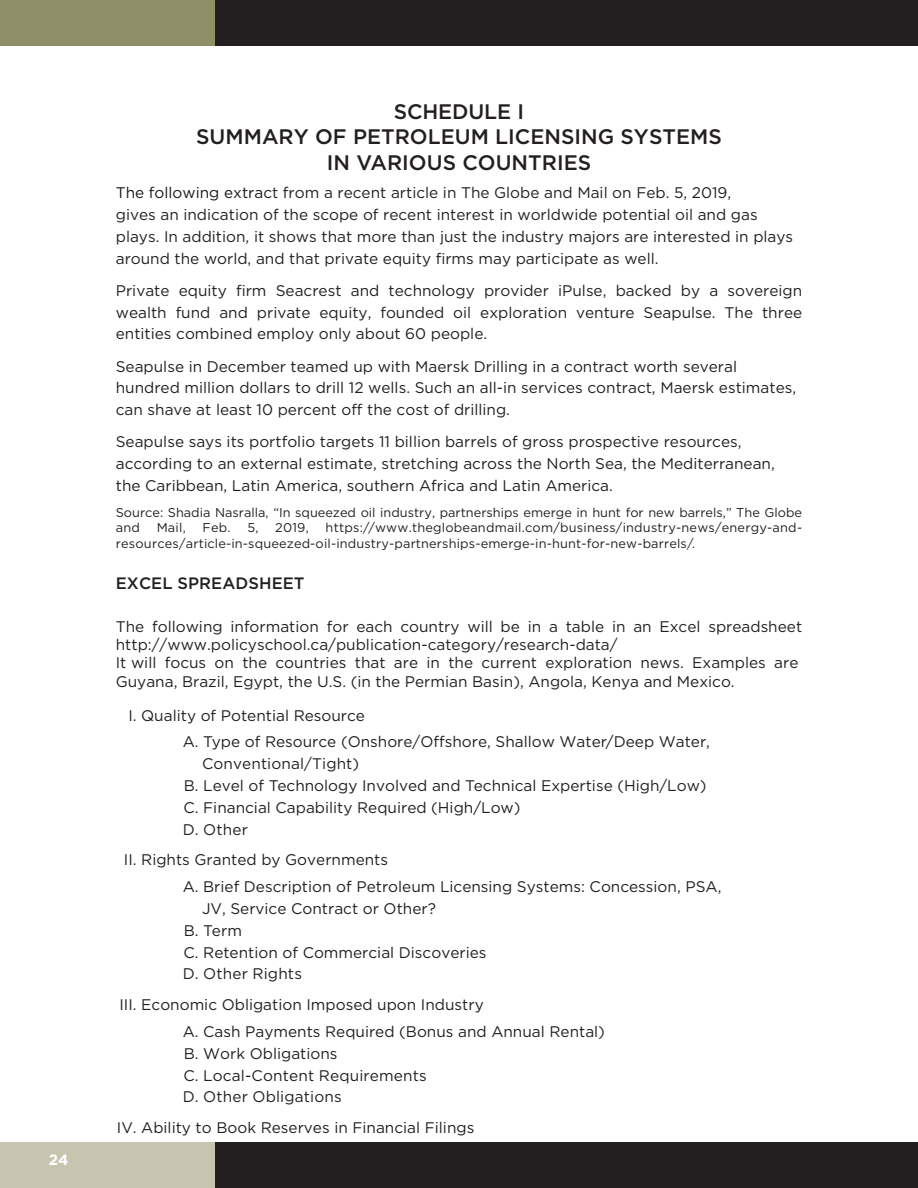
<style>
.page{position:relative;width:918px;height:1188px;background:#fff}
.page>*{position:absolute;margin:0;border:0;box-sizing:border-box;transform-origin:0 0}
.Body{font:500 21px/25.2px "Gotham";color:#231f20;text-align:center}
.Body-2{font:500 16.5px "Gotham";letter-spacing:.005em;color:#231f20}
.Body-3{font:15.3px/21.9px "Gotham";color:#231f20}
.t1{font:700 15px "Gotham";color:#fff}
.Body-4{font:12.75px/15.3px "Gotham";letter-spacing:.01em;color:#231f20}
.s1{color:#191919}
</style>
<div class="page">
<div style="left:0;top:1143px;width:215px;height:45px;background:#c7c5af"></div>
<div style="left:0;top:0;width:215px;height:45px;background:#8e8f66"></div>
<div style="left:215px;top:1143px;width:703px;height:45px;background:#231f20"></div>
<div style="left:215px;top:0;width:703px;height:45px;background:#231f20"></div>
<p class="t1" style="left:49px;top:1150px;width:21px">24</p>
<p class="Body" style="left:196px;top:99px;width:527px">SCHEDULE I<br>SUMMARY OF PETROLEUM LICENSING SYSTEMS<br>IN VARIOUS COUNTRIES</p>
<p class="Body-3" style="left:116px;top:182px;width:679px"><span class="s1">The following extrac</span>t from a recent article in The Globe and Mail on Feb. 5, 2019,<br>gives an indication of the scope of recent interest in worldwide potential oil and gas plays. In addition, it shows that more than just the industry majors are interested in plays around the world, and that private equity firms may participate as well.</p>
<p class="Body-3" style="left:116px;top:279px;width:688px;text-align:justify">Private equity firm Seacrest and technology provider iPulse, backed by a sovereign wealth fund and private equity, founded oil exploration venture Seapulse. The three entities combined employ only about 60 people.</p>
<p class="Body-3" style="left:116px;top:355px;width:682px">Seapulse in December teamed up with Maersk Drilling in a contract worth several hundred million dollars to drill 12 wells. Such an all-in services contract, Maersk estimates, can shave at least 10 percent off the cost of drilling.</p>
<p class="Body-3" style="left:116px;top:431px;width:661px">Seapulse says its portfolio targets 11 billion barrels of gross prospective resources, according to an external estimate, stretching across the North Sea, the Mediterranean, the Caribbean, Latin America, southern Africa and Latin America.</p>
<p class="Body-4" style="left:116px;top:505px;width:688px">Source: Shadia Nasralla, “In squeezed oil industry, partnerships emerge in hunt for new barrels,” The Globe and</p>
<p class="Body-4" style="left:116px;top:520px;width:688px;text-indent:210px">https://www.theglobeandmail.com/business/industry-news/energy-and&shy;resources/article-in-squeezed-oil-industry-partnerships-emerge-in-hunt-for-new-barrels/.</p>
<p class="Body-2" style="left:116px;top:573px;width:190px">EXCEL SPREADSHEET</p>
<p class="Body-3" style="left:116px;top:617px;width:688px;line-height:18.5px">The following information for each country will be in a table in an Excel spreadsheet http://www.policyschool.ca/publication-category/research-data/<br>It will focus on the countries that are in the current exploration news. Examples are Guyana, Brazil, Egypt, the U.S. (in the Permian Basin), Angola, Kenya and Mexico.</p>
<p class="Body-3" style="left:183px;top:702px;width:529px;line-height:26.4px;text-indent:-54px">I. Quality of Potential Resource<br>A. Type of Resource (Onshore/Offshore, Shallow Water/Deep Water,</p>
<p class="Body-3" style="left:183px;top:752px;width:525px;text-indent:19px">Conventional/Tight)<br>B. Level of Technology Involved and Technical Expertise (High/Low)<br>C. Financial Capability Required (High/Low)<br>D. Other</p>
<p class="Body-3" style="left:183px;top:847px;width:540px;line-height:26.4px;text-indent:-59px">II. Rights Granted by Governments<br>A. Brief Description of Petroleum Licensing Systems: Concession, PSA,</p>
<p class="Body-3" style="left:183px;top:897px;width:305px;text-indent:19px">JV, Service Contract or Other?<br>B. Term<br>C. Retention of Commercial Discoveries<br>D. Other Rights</p>
<p class="Body-3" style="left:183px;top:991px;width:424px;line-height:26.4px;text-indent:-63px">III. Economic Obligation Imposed upon Industry<br>A. Cash Payments Required (Bonus and Annual Rental)</p>
<p class="Body-3" style="left:183px;top:1042px;width:246px">B. Work Obligations<br>C. Local-Content Requirements<br>D. Other Obligations</p>
<p class="Body-3" style="left:117px;top:1117px;width:359px">IV. Ability to Book Reserves in Financial Filings</p>
<p class="Body-4" style="left:157px;top:520px;width:31px">Mail,</p>
<p class="Body-4" style="left:203px;top:520px;width:30px">Feb.</p>
<p class="Body-4" style="left:247px;top:520px;width:13px">5,</p>
<p class="Body-4" style="left:275px;top:520px;width:35px">2019,</p>
</div>
